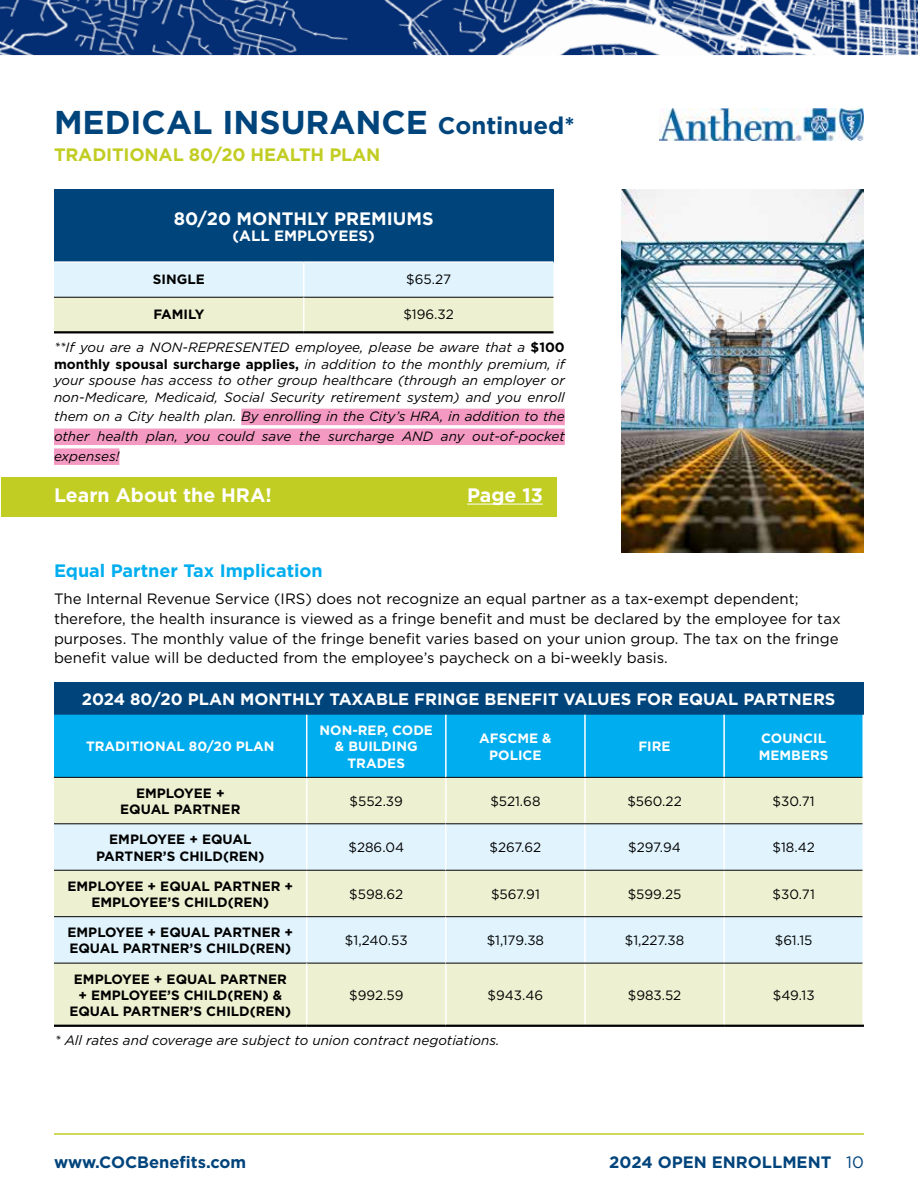
<style>
.page{position:relative;width:918px;height:1188px;background:#fff}
.page>*{position:absolute;margin:0;border:0;box-sizing:border-box;transform-origin:0 0}
.t1{font:700 33px "Gotham";color:#00447c}
.t2{font:700 19.5px "Gotham";color:#fff}
.t3{font:700 18px "Gotham";color:#00aeef}
.t4{font:700 18px "Gotham";letter-spacing:-.01em;color:#c2cd23}
.t5{font:700 18px "Gotham";color:#fff}
.t6{font:700 16.5px "Gotham";color:#fff}
.t7{font:700 16.5px "Gotham";color:#00447c}
.t8{font:15px/19.8px "Gotham";color:#000}
.t9{font:700 15px "Gotham";color:#fff}
.t10{font:italic 13.5px/16.5px "Gotham";color:#000;text-align:justify}
.t11{font:700 13.5px/16.2px "Gotham";color:#000;text-align:center}
.t12{font:13.5px "Gotham";color:#000}
.t13{font:700 13.5px/16.2px "Gotham";color:#fff;text-align:center}
.s1{font-size:24px}
.s2{font-weight:700;font-style:normal}
.s3{font-weight:400}
</style>
<div class="page">
<img style="left:0;top:0;width:918px;height:55px">
<hr style="left:54px;top:1133px;width:810px;height:2px;background:#c2cd23">
<div style="left:54px;top:189px;width:500px;height:73px;background:#00447c"></div>
<svg style="left:54px;top:263px;width:500px;height:68px;background:#e6f1e6"></svg>
<hr style="left:303px;top:263px;width:1px;height:34px;background:#fff">
<hr style="left:54px;top:261px;width:250px;height:2px;background:#fff">
<hr style="left:304px;top:261px;width:250px;height:2px;background:#fff">
<hr style="left:54px;top:297px;width:250px;height:1px;background:#000">
<hr style="left:304px;top:297px;width:250px;height:1px;background:#000">
<hr style="left:303px;top:298px;width:1px;height:33px;background:#fff">
<hr style="left:54px;top:331px;width:250px;height:2px;background:#000">
<hr style="left:304px;top:331px;width:250px;height:2px;background:#000">
<div style="left:241px;top:409px;width:324px;height:16px;background:#f49ac2"></div>
<div style="left:54px;top:429px;width:511px;height:16px;background:#f49ac2"></div>
<div style="left:54px;top:448px;width:65px;height:17px;background:#f49ac2"></div>
<div style="left:54px;top:682px;width:809px;height:33px;background:#00447c"></div>
<div style="left:54px;top:715px;width:808px;height:62px;background:#00aeef"></div>
<div style="left:54px;top:778px;width:808px;height:247px;background:#eef1d1"></div>
<div style="left:54px;top:824px;width:808px;height:46px;background:#e1f4fd"></div>
<div style="left:54px;top:917px;width:808px;height:46px;background:#e1f4fd"></div>
<hr style="left:306px;top:778px;width:1px;height:45px;background:#fff">
<hr style="left:306px;top:824px;width:1px;height:46px;background:#fff">
<hr style="left:306px;top:871px;width:1px;height:45px;background:#fff">
<hr style="left:306px;top:917px;width:1px;height:46px;background:#fff">
<hr style="left:54px;top:823px;width:253px;height:1px;background:#000">
<hr style="left:307px;top:823px;width:139px;height:1px;background:#000">
<hr style="left:54px;top:870px;width:253px;height:1px;background:#000">
<hr style="left:307px;top:870px;width:139px;height:1px;background:#000">
<hr style="left:54px;top:916px;width:253px;height:1px;background:#000">
<hr style="left:307px;top:916px;width:139px;height:1px;background:#000">
<hr style="left:306px;top:715px;width:1px;height:62px;background:#fff">
<hr style="left:54px;top:777px;width:253px;height:1px;background:#000">
<hr style="left:307px;top:777px;width:139px;height:1px;background:#000">
<hr style="left:54px;top:963px;width:253px;height:1px;background:#000">
<hr style="left:307px;top:963px;width:139px;height:1px;background:#000">
<hr style="left:306px;top:963px;width:1px;height:62px;background:#fff">
<hr style="left:54px;top:1025px;width:253px;height:2px;background:#000">
<hr style="left:307px;top:1025px;width:139px;height:2px;background:#000">
<hr style="left:445px;top:715px;width:2px;height:62px;background:#fff">
<hr style="left:584px;top:715px;width:2px;height:62px;background:#fff">
<hr style="left:723px;top:715px;width:2px;height:62px;background:#fff">
<hr style="left:445px;top:778px;width:2px;height:45px;background:#fff">
<hr style="left:584px;top:778px;width:2px;height:45px;background:#fff">
<hr style="left:723px;top:778px;width:2px;height:45px;background:#fff">
<hr style="left:445px;top:824px;width:2px;height:46px;background:#fff">
<hr style="left:584px;top:824px;width:2px;height:46px;background:#fff">
<hr style="left:723px;top:824px;width:2px;height:46px;background:#fff">
<hr style="left:445px;top:871px;width:2px;height:45px;background:#fff">
<hr style="left:584px;top:871px;width:2px;height:45px;background:#fff">
<hr style="left:723px;top:871px;width:2px;height:45px;background:#fff">
<hr style="left:445px;top:917px;width:2px;height:46px;background:#fff">
<hr style="left:584px;top:917px;width:2px;height:46px;background:#fff">
<hr style="left:723px;top:917px;width:2px;height:46px;background:#fff">
<hr style="left:445px;top:963px;width:2px;height:62px;background:#fff">
<hr style="left:584px;top:963px;width:2px;height:62px;background:#fff">
<hr style="left:723px;top:963px;width:2px;height:62px;background:#fff">
<hr style="left:446px;top:777px;width:139px;height:1px;background:#000">
<hr style="left:585px;top:777px;width:139px;height:1px;background:#000">
<hr style="left:724px;top:777px;width:138px;height:1px;background:#000">
<hr style="left:446px;top:823px;width:139px;height:1px;background:#000">
<hr style="left:585px;top:823px;width:139px;height:1px;background:#000">
<hr style="left:724px;top:823px;width:138px;height:1px;background:#000">
<hr style="left:446px;top:870px;width:139px;height:1px;background:#000">
<hr style="left:585px;top:870px;width:139px;height:1px;background:#000">
<hr style="left:724px;top:870px;width:138px;height:1px;background:#000">
<hr style="left:446px;top:916px;width:139px;height:1px;background:#000">
<hr style="left:585px;top:916px;width:139px;height:1px;background:#000">
<hr style="left:724px;top:916px;width:138px;height:1px;background:#000">
<hr style="left:446px;top:963px;width:139px;height:1px;background:#000">
<hr style="left:585px;top:963px;width:139px;height:1px;background:#000">
<hr style="left:724px;top:963px;width:138px;height:1px;background:#000">
<hr style="left:446px;top:1025px;width:139px;height:2px;background:#000">
<hr style="left:585px;top:1025px;width:139px;height:2px;background:#000">
<hr style="left:724px;top:1025px;width:140px;height:2px;background:#000">
<img style="left:660px;top:108px;width:204px;height:32px">
<img style="left:621px;top:189px;width:243px;height:364px">
<div style="left:1px;top:477px;width:555px;height:39px;background:#c2cd23"></div>
<hr style="left:467px;top:504px;width:76px;height:1px;background:#fff">
<h1 class="t1" style="left:54px;top:101px;width:522px">MEDICAL INSURANCE <span class="s1">Continued*</span></h1>
<h3 class="t4" style="left:54px;top:142px;width:328px">TRADITIONAL 80/20 HEALTH PLAN</h3>
<h3 class="t5" style="left:174px;top:206px;width:261px">80/20 MONTHLY PREMIUMS</h3>
<p class="t9" style="left:233px;top:226px;width:144px">(ALL EMPLOYEES)</p>
<p class="t11" style="left:153px;top:271px;width:53px">SINGLE</p>
<p class="t12" style="left:406px;top:270px;width:46px">$65.27</p>
<p class="t11" style="left:153px;top:306px;width:52px">FAMILY</p>
<p class="t12" style="left:403px;top:305px;width:52px">$196.32</p>
<p class="t10" style="left:54px;top:339px;width:512px">**If you are a NON-REPRESENTED employee, please be aware that a <span class="s2">$100 monthly spousal surcharge applies,</span> in addition to the monthly premium, if your spouse has access to other group healthcare (through an employer or non-Medicare, Medicaid, Social Security retirement system) and you enroll</p>
<p class="t10" style="left:54px;top:406px;width:512px;line-height:19.8px">them on a City health plan. By enrolling in the City’s HRA, in addition to the other health plan, you could save the surcharge AND any out-of-pocket expenses!</p>
<h2 class="t2" style="left:54px;top:482px;width:219px">Learn About the HRA!</h2>
<h2 class="t2" style="left:467px;top:482px;width:77px">Page 13</h2>
<h3 class="t3" style="left:54px;top:559px;width:270px">Equal Partner Tax Implication</h3>
<p class="t8" style="left:54px;top:588px;width:788px">The Internal Revenue Service (IRS) does not recognize an equal partner as a tax-exempt dependent; therefore, the health insurance is viewed as a fringe benefit and must be declared by the employee for tax purposes. The monthly value of the fringe benefit varies based on your union group. The tax on the fringe benefit value will be deducted from the employee’s paycheck on a bi-weekly basis.</p>
<p class="t6" style="left:82px;top:688px;width:755px">2024 80/20 PLAN MONTHLY TAXABLE FRINGE BENEFIT VALUES FOR EQUAL PARTNERS</p>
<p class="t13" style="left:86px;top:738px;width:190px">TRADITIONAL 80/20 PLAN</p>
<p class="t13" style="left:320px;top:722px;width:115px">NON-REP, CODE &amp; BUILDING<br>TRADES</p>
<p class="t13" style="left:479px;top:730px;width:74px">AFSCME &amp;<br>POLICE</p>
<p class="t13" style="left:638px;top:738px;width:34px">FIRE</p>
<p class="t13" style="left:759px;top:730px;width:71px;text-align:left">COUNCIL<br>MEMBERS</p>
<p class="t11" style="left:120px;top:785px;width:122px">EMPLOYEE +<br>EQUAL PARTNER</p>
<p class="t12" style="left:350px;top:793px;width:55px">$552.39</p>
<p class="t12" style="left:490px;top:793px;width:52px">$521.68</p>
<p class="t12" style="left:627px;top:793px;width:56px">$560.22</p>
<p class="t12" style="left:773px;top:793px;width:44px">$30.71</p>
<p class="t11" style="left:96px;top:831px;width:170px">EMPLOYEE + EQUAL<br>PARTNER’S CHILD(REN)</p>
<p class="t12" style="left:348px;top:839px;width:57px">$286.04</p>
<p class="t12" style="left:489px;top:839px;width:53px">$267.62</p>
<p class="t12" style="left:628px;top:839px;width:54px">$297.94</p>
<p class="t12" style="left:773px;top:839px;width:44px">$18.42</p>
<p class="t11" style="left:68px;top:878px;width:227px">EMPLOYEE + EQUAL PARTNER +<br>EMPLOYEE’S CHILD(REN)</p>
<p class="t12" style="left:349px;top:885px;width:56px">$598.62</p>
<p class="t12" style="left:491px;top:885px;width:50px">$567.91</p>
<p class="t12" style="left:628px;top:885px;width:55px">$599.25</p>
<p class="t12" style="left:773px;top:885px;width:44px">$30.71</p>
<p class="t11" style="left:68px;top:924px;width:227px;text-align:left">EMPLOYEE + EQUAL PARTNER +<br>EQUAL PARTNER’S CHILD(REN)</p>
<p class="t12" style="left:345px;top:932px;width:64px">$1,240.53</p>
<p class="t12" style="left:487px;top:932px;width:59px">$1,179.38</p>
<p class="t12" style="left:625px;top:932px;width:61px">$1,227.38</p>
<p class="t12" style="left:775px;top:932px;width:39px">$61.15</p>
<p class="t11" style="left:69px;top:971px;width:223px">EMPLOYEE + EQUAL PARTNER + EMPLOYEE’S CHILD(REN) &amp;<br>EQUAL PARTNER’S CHILD(REN)</p>
<p class="t12" style="left:349px;top:986px;width:56px">$992.59</p>
<p class="t12" style="left:488px;top:986px;width:57px">$943.46</p>
<p class="t12" style="left:628px;top:986px;width:55px">$983.52</p>
<p class="t12" style="left:773px;top:986px;width:43px">$49.13</p>
<p class="t10" style="left:55px;top:1031px;width:446px">* All rates and coverage are subject to union contract negotiations.</p>
<p class="t7" style="left:54px;top:1151px;width:194px">www.COCBenefits.com</p>
<p class="t7" style="left:609px;top:1152px;width:256px">2024 OPEN ENROLLMENT <span class="s3">10</span></p>
</div>
